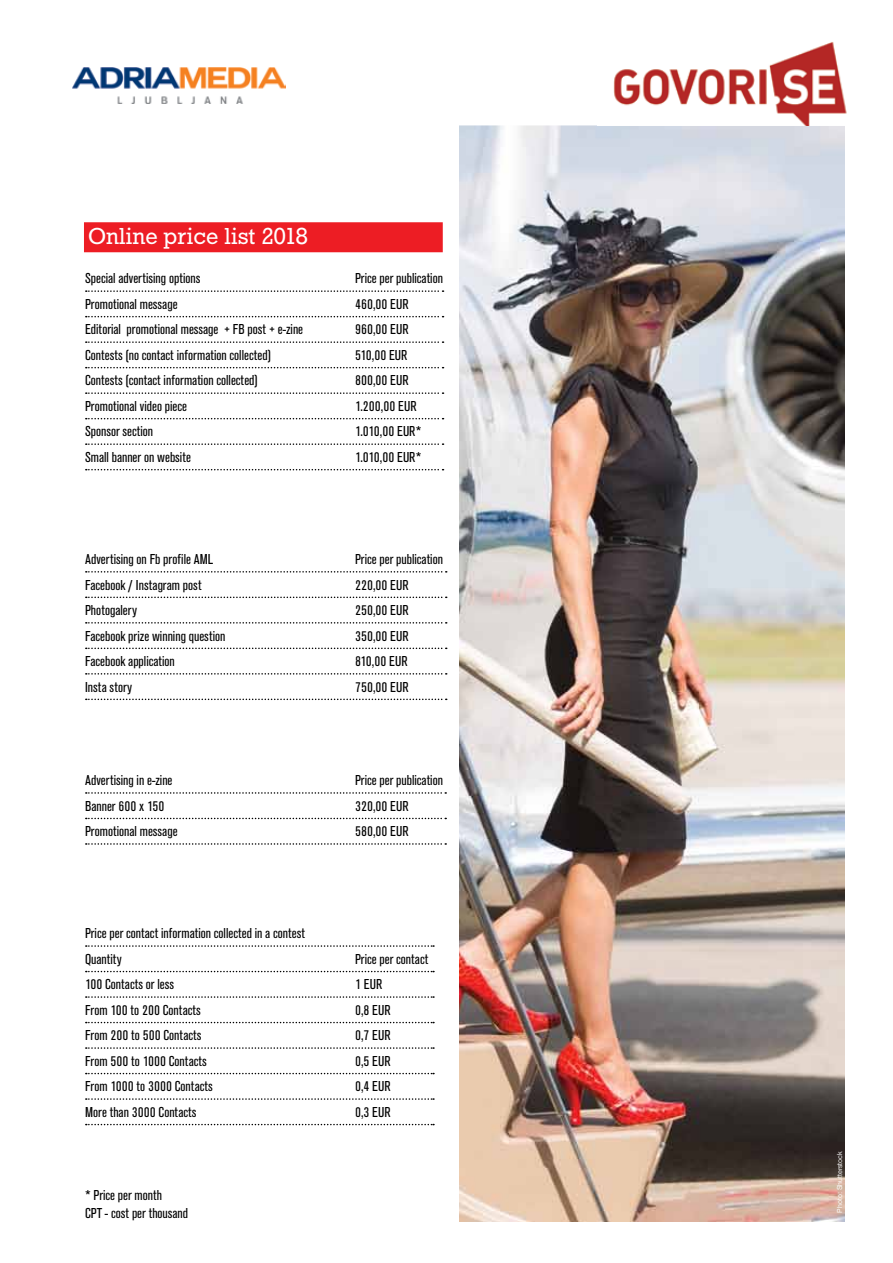
<style>
.page{position:relative;width:893px;height:1263px;background:#fff}
.page>*{position:absolute;margin:0;border:0;box-sizing:border-box;transform-origin:0 0}
.t1{font:24px "Roctus TEE";color:#fff}
.t2{font:15px/18px "Accius TEE Regu Narr";color:#000}
.t3{font:7.5px "Nimbus San DEE";color:#fff}
</style>
<div class="page">
<img style="left:459px;top:125px;width:385px;height:1096px">
<img style="left:73px;top:68px;width:212px;height:36px">
<img style="left:597px;top:42px;width:253px;height:83px">
<svg style="left:86px;top:290px;width:358px;height:2px"></svg>
<svg style="left:86px;top:316px;width:358px;height:1px"></svg>
<svg style="left:86px;top:341px;width:358px;height:2px"></svg>
<svg style="left:86px;top:367px;width:358px;height:1px"></svg>
<svg style="left:86px;top:392px;width:358px;height:2px"></svg>
<svg style="left:86px;top:418px;width:358px;height:1px"></svg>
<svg style="left:86px;top:443px;width:358px;height:2px"></svg>
<svg style="left:86px;top:469px;width:358px;height:1px"></svg>
<svg style="left:86px;top:792px;width:360px;height:2px"></svg>
<svg style="left:86px;top:818px;width:360px;height:1px"></svg>
<svg style="left:86px;top:843px;width:360px;height:2px"></svg>
<svg style="left:86px;top:571px;width:361px;height:2px"></svg>
<svg style="left:86px;top:597px;width:361px;height:1px"></svg>
<svg style="left:86px;top:622px;width:361px;height:2px"></svg>
<svg style="left:86px;top:648px;width:361px;height:1px"></svg>
<svg style="left:86px;top:673px;width:361px;height:2px"></svg>
<svg style="left:86px;top:699px;width:361px;height:1px"></svg>
<svg style="left:86px;top:945px;width:348px;height:2px"></svg>
<svg style="left:86px;top:971px;width:348px;height:1px"></svg>
<svg style="left:86px;top:996px;width:348px;height:2px"></svg>
<svg style="left:86px;top:1022px;width:348px;height:1px"></svg>
<svg style="left:86px;top:1047px;width:348px;height:2px"></svg>
<svg style="left:86px;top:1073px;width:348px;height:1px"></svg>
<svg style="left:86px;top:1098px;width:348px;height:2px"></svg>
<svg style="left:86px;top:1124px;width:348px;height:1px"></svg>
<div style="left:84px;top:222px;width:359px;height:30px;background:#ed1d24"></div>
<h1 class="t1" style="left:88px;top:223px;width:221px">Online price list 2018</h1>
<p class="t2" style="left:85px;top:270px;width:117px">Special advertising options</p>
<p class="t2" style="left:355px;top:270px;width:89px">Price per publication</p>
<p class="t2" style="left:85px;top:295px;width:94px">Promotional message</p>
<p class="t2" style="left:355px;top:295px;width:55px">460,00 EUR</p>
<p class="t2" style="left:85px;top:321px;width:220px">Editorial promotional message + FB post + e-zine</p>
<p class="t2" style="left:355px;top:321px;width:55px">960,00 EUR</p>
<p class="t2" style="left:85px;top:346px;width:187px">Contests (no contact information collected)</p>
<p class="t2" style="left:355px;top:346px;width:54px">510,00 EUR</p>
<p class="t2" style="left:85px;top:372px;width:174px">Contests (contact information collected)</p>
<p class="t2" style="left:355px;top:372px;width:55px">800,00 EUR</p>
<p class="t2" style="left:85px;top:397px;width:104px">Promotional video piece</p>
<p class="t2" style="left:355px;top:397px;width:63px">1.200,00 EUR</p>
<p class="t2" style="left:85px;top:423px;width:70px">Sponsor section</p>
<p class="t2" style="left:355px;top:423px;width:68px">1.010,00 EUR*</p>
<p class="t2" style="left:85px;top:448px;width:107px">Small banner on website</p>
<p class="t2" style="left:355px;top:448px;width:68px">1.010,00 EUR*</p>
<p class="t2" style="left:85px;top:550px;width:130px">Advertising on Fb profile AML</p>
<p class="t2" style="left:355px;top:550px;width:89px">Price per publication</p>
<p class="t2" style="left:85px;top:576px;width:118px">Facebook / Instagram post</p>
<p class="t2" style="left:355px;top:576px;width:55px">220,00 EUR</p>
<p class="t2" style="left:85px;top:601px;width:53px">Photogalery</p>
<p class="t2" style="left:355px;top:601px;width:55px">250,00 EUR</p>
<p class="t2" style="left:85px;top:627px;width:142px">Facebook prize winning question</p>
<p class="t2" style="left:355px;top:627px;width:55px">350,00 EUR</p>
<p class="t2" style="left:85px;top:652px;width:91px">Facebook application</p>
<p class="t2" style="left:355px;top:652px;width:54px">810,00 EUR</p>
<p class="t2" style="left:85px;top:678px;width:49px">Insta story</p>
<p class="t2" style="left:355px;top:678px;width:55px">750,00 EUR</p>
<p class="t2" style="left:85px;top:771px;width:89px">Advertising in e-zine</p>
<p class="t2" style="left:355px;top:771px;width:89px">Price per publication</p>
<p class="t2" style="left:85px;top:797px;width:81px">Banner 600 x 150</p>
<p class="t2" style="left:355px;top:797px;width:55px">320,00 EUR</p>
<p class="t2" style="left:85px;top:822px;width:94px">Promotional message</p>
<p class="t2" style="left:355px;top:822px;width:55px">580,00 EUR</p>
<p class="t2" style="left:85px;top:921px;width:222px;line-height:25.5px">Price per contact information collected in a contest<br>Quantity</p>
<p class="t2" style="left:355px;top:950px;width:75px">Price per contact</p>
<p class="t2" style="left:85px;top:975px;width:90px">100 Contacts or less</p>
<p class="t2" style="left:355px;top:975px;width:29px">1 EUR</p>
<p class="t2" style="left:85px;top:1001px;width:117px">From 100 to 200 Contacts</p>
<p class="t2" style="left:355px;top:1001px;width:37px">0,8 EUR</p>
<p class="t2" style="left:85px;top:1026px;width:118px">From 200 to 500 Contacts</p>
<p class="t2" style="left:355px;top:1026px;width:37px">0,7 EUR</p>
<p class="t2" style="left:85px;top:1052px;width:123px">From 500 to 1000 Contacts</p>
<p class="t2" style="left:355px;top:1052px;width:37px">0,5 EUR</p>
<p class="t2" style="left:85px;top:1077px;width:129px">From 1000 to 3000 Contacts</p>
<p class="t2" style="left:355px;top:1077px;width:37px">0,4 EUR</p>
<p class="t2" style="left:85px;top:1103px;width:113px">More than 3000 Contacts</p>
<p class="t2" style="left:355px;top:1103px;width:37px">0,3 EUR</p>
<p class="t2" style="left:85px;top:1186px;width:105px">* Price per month<br>CPT - cost per thousand</p>
<p class="t3" style="left:836px;top:1212px;width:63px;rotate:-90deg">Photo: Shutterstock</p>
</div>
